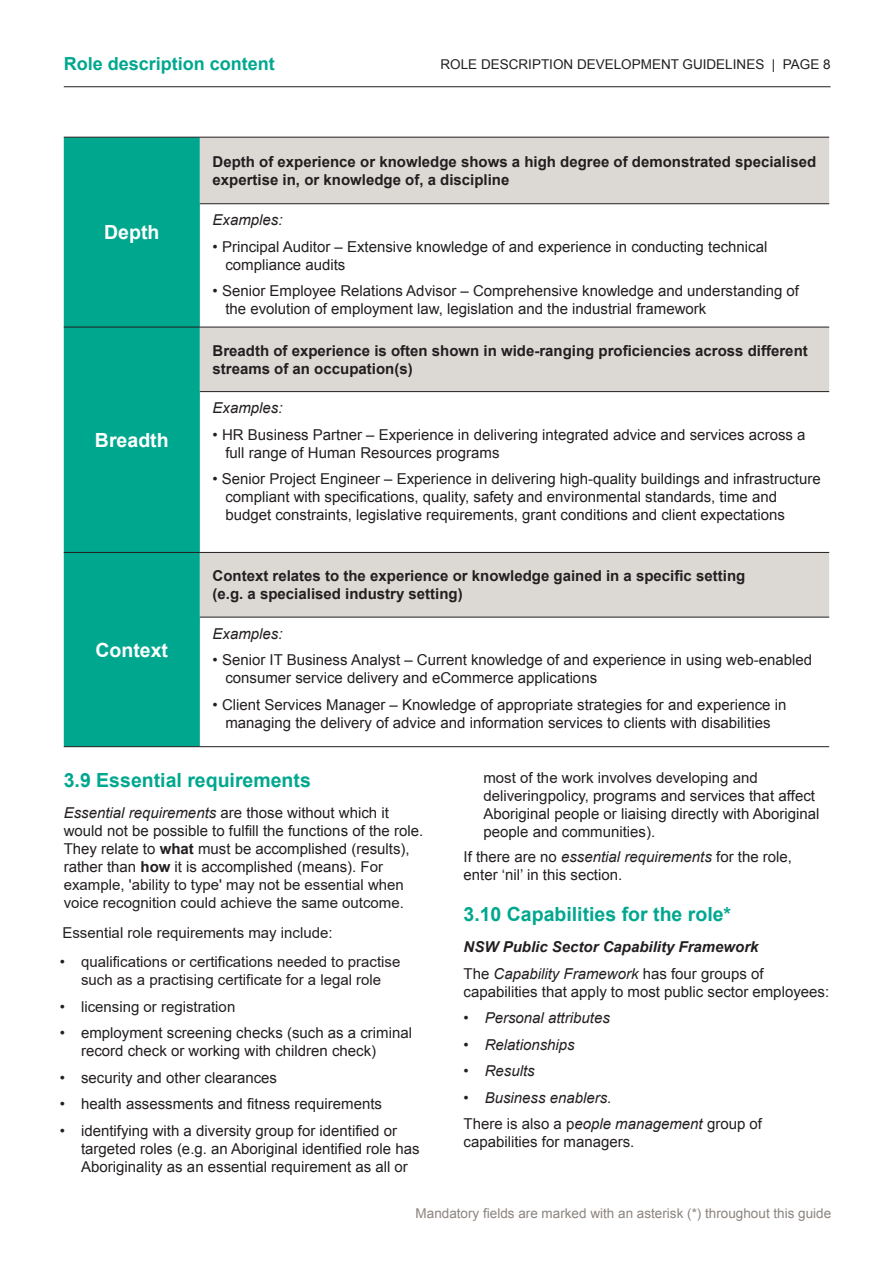
<style>
.page{position:relative;width:893px;height:1263px;background:#fff}
.page>*{position:absolute;margin:0;border:0;box-sizing:border-box;transform-origin:0 0}
.Sub_Head_1{font:700 19.5px "Arial";color:#00a78f}
.Body_Text{font:700 19.5px "Arial";color:#00a78f}
.Sub_Head_2_black{font:700 19.5px "Arial";color:#fff}
.Sub_Head_3{font:700 18px "Arial";color:#00a78f}
.Indent_Body_Text{font:15px/18px "Arial";color:#231f20}
.Body_Text-2{font:15px/18px "Arial";color:#231f20}
.Body_Text-3{font:700 15px/18px "Arial";color:#231f20}
.Indent_Body_Text-2{font:15px/18px "Arial";color:#231f20;text-align:center}
.Indent_Body_Text-3{font:italic 15px "Arial";color:#231f20}
.Body_Text-4{font:15px "Arial";color:#231f20}
.Body_Text-5{font:italic 700 15px "Arial";color:#231f20}
.Body_Text-6{font:italic 15px "Arial";color:#231f20}
.t1{font:13.5px "Arial";color:#8c847f}
.t2{font:13.5px "Arial";color:#231f20}
.s1{font-style:italic}
.s2{font-weight:700}
.s3{font-style:inherit}
</style>
<div class="page">
<hr style="left:64px;top:86px;width:767px;height:1px;background:#231f20">
<div style="left:64px;top:138px;width:136px;height:608px;background:#00a78f"></div>
<svg style="left:200px;top:138px;width:629px;height:479px"></svg>
<hr style="left:200px;top:391px;width:629px;height:1px;background:#231f20">
<hr style="left:64px;top:552px;width:136px;height:1px;background:#231f20">
<hr style="left:200px;top:552px;width:629px;height:1px;background:#231f20">
<hr style="left:200px;top:617px;width:629px;height:1px;background:#231f20">
<hr style="left:64px;top:746px;width:136px;height:1px;background:#231f20">
<hr style="left:200px;top:746px;width:629px;height:1px;background:#231f20">
<hr style="left:64px;top:137px;width:136px;height:1px;background:#231f20">
<hr style="left:200px;top:137px;width:629px;height:1px;background:#231f20">
<hr style="left:200px;top:203px;width:629px;height:1px;background:#231f20">
<hr style="left:64px;top:327px;width:136px;height:1px;background:#231f20">
<hr style="left:200px;top:327px;width:629px;height:1px;background:#231f20">
<h5 class="Sub_Head_3" style="left:64px;top:52px;width:213px">Role description content</h5>
<p class="t2" style="left:440px;top:56px;width:392px">ROLE DESCRIPTION DEVELOPMENT GUIDELINES | PAGE 8</p>
<h4 class="Sub_Head_2_black" style="left:104px;top:219px;width:57px">Depth</h4>
<h4 class="Sub_Head_2_black" style="left:95px;top:427px;width:75px">Breadth</h4>
<h4 class="Sub_Head_2_black" style="left:96px;top:637px;width:74px">Context</h4>
<p class="Body_Text-3" style="left:213px;top:153px;width:605px">Depth of experience or knowledge shows a high degree of demonstrated specialised expertise in, or knowledge of, a discipline</p>
<p class="Body_Text-6" style="left:213px;top:210px;width:72px">Examples:</p>
<p class="Indent_Body_Text" style="left:225px;top:238px;width:543px;text-indent:-13px">• Principal Auditor – Extensive knowledge of and experience in conducting technical compliance audits</p>
<p class="Indent_Body_Text" style="left:225px;top:282px;width:575px;text-indent:-13px">• Senior Employee Relations Advisor – Comprehensive knowledge and understanding of the evolution of employment law, legislation and the industrial framework</p>
<p class="Body_Text-3" style="left:213px;top:342px;width:597px">Breadth of experience is often shown in wide-ranging proficiencies across different streams of an occupation(s)</p>
<p class="Body_Text-6" style="left:213px;top:398px;width:72px">Examples:</p>
<p class="Indent_Body_Text" style="left:225px;top:426px;width:582px;text-indent:-13px">• HR Business Partner – Experience in delivering integrated advice and services across a full range of Human Resources programs</p>
<p class="Indent_Body_Text" style="left:225px;top:470px;width:597px;text-indent:-13px">• Senior Project Engineer – Experience in delivering high-quality buildings and infrastructure compliant with specifications, quality, safety and environmental standards, time and budget constraints, legislative requirements, grant conditions and client expectations</p>
<p class="Body_Text-3" style="left:213px;top:567px;width:534px">Context relates to the experience or knowledge gained in a specific setting (e.g. a specialised industry setting)</p>
<p class="Body_Text-6" style="left:213px;top:623px;width:72px">Examples:</p>
<p class="Indent_Body_Text" style="left:225px;top:651px;width:588px;text-indent:-13px">• Senior IT Business Analyst – Current knowledge of and experience in using web-enabled consumer service delivery and eCommerce applications</p>
<p class="Indent_Body_Text" style="left:213px;top:695px;width:575px;text-align:center">• Client Services Manager – Knowledge of appropriate strategies for and experience in managing the delivery of advice and information services to clients with disabilities</p>
<p class="Body_Text" style="left:64px;top:768px;width:249px">3.9 Essential requirements</p>
<p class="Body_Text-2" style="left:64px;top:804px;width:361px"><span class="s1">Essential requirements</span> are those without which it would not be possible to fulfill the functions of the role.<br>They relate to <span class="s2">what</span> must be accomplished (results), rather than <span class="s2">how</span> it is accomplished (means). <span class="s3">For example, 'ability to type' may not be essential when voice recognition could achieve the same outcome.</span></p>
<p class="Body_Text-4" style="left:62px;top:922px;width:272px">Essential role requirements may include<span class="s3">:</span></p>
<p class="Indent_Body_Text-2" style="left:60px;top:953px;width:342px"><span class="s3">•</span> qualifications or certifications needed to practise such as a practising certificate for a legal role</p>
<p class="Indent_Body_Text-2" style="left:60px;top:997px;width:177px"><span class="s3">•</span> licensing or registration</p>
<p class="Indent_Body_Text" style="left:81px;top:1024px;width:332px;text-indent:-21px">• employment screening checks (such as a criminal record check or working with children check)</p>
<p class="Indent_Body_Text" style="left:60px;top:1069px;width:219px">• security and other clearances</p>
<p class="Indent_Body_Text" style="left:60px;top:1095px;width:324px">• health assessments and fitness requirements</p>
<p class="Indent_Body_Text" style="left:81px;top:1122px;width:340px;text-indent:-21px">• identifying with a diversity group for identified or targeted roles (e.g. an Aboriginal identified role has<br>Aboriginality as an essential requirement as all or</p>
<p class="Indent_Body_Text" style="left:483px;top:769px;width:338px"><span class="s3">most of the work involves developing and delivering</span>policy, programs and services that affect Aboriginal people or liaising directly with Aboriginal people and communities).</p>
<p class="Body_Text-2" style="left:463px;top:848px;width:330px">If there are no <span class="s1">essential requirements</span> for the role, enter ‘nil’ in this section.</p>
<h3 class="Sub_Head_1" style="left:463px;top:901px;width:269px">3.10 Capabilities for the role*</h3>
<p class="Body_Text-5" style="left:463px;top:936px;width:297px">NSW Public Sector Capability Framework</p>
<p class="Body_Text-2" style="left:463px;top:964px;width:367px">The <span class="s1">Capability Framework</span> has four groups of capabilities that apply to most public sector employees:</p>
<p class="Indent_Body_Text-3" style="left:463px;top:1008px;width:148px">• Personal attributes</p>
<p class="Indent_Body_Text-3" style="left:463px;top:1034px;width:113px">• Relationships</p>
<p class="Indent_Body_Text-3" style="left:463px;top:1061px;width:73px">• Results</p>
<p class="Indent_Body_Text-3" style="left:463px;top:1087px;width:149px">• Business enablers.</p>
<p class="Body_Text-2" style="left:463px;top:1115px;width:300px">There is also a p<span class="s1">eople management</span> group of capabilities for managers.</p>
<p class="t1" style="left:416px;top:1204px;width:417px">Mandatory fields are marked with an asterisk (*) throughout this guide</p>
</div>
